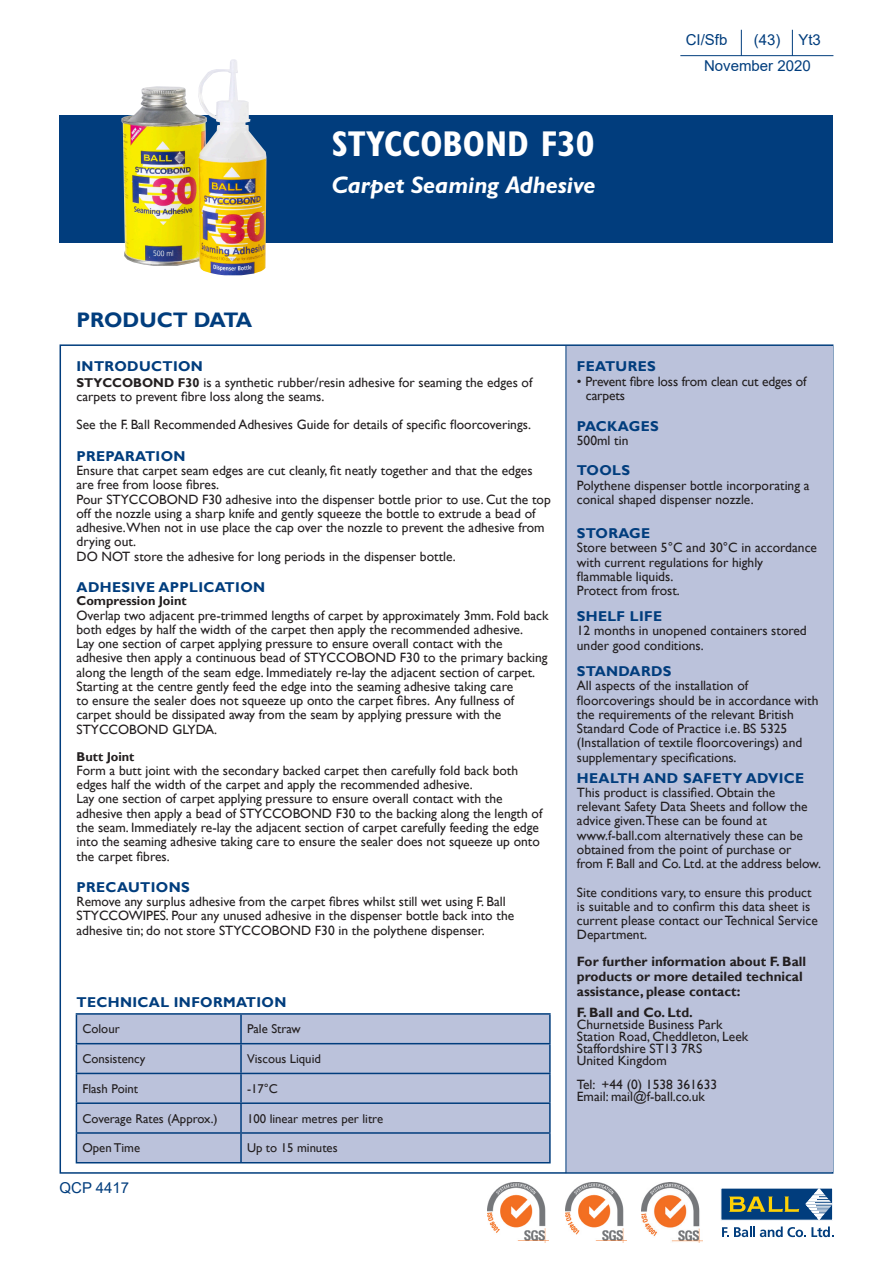
<style>
.page{position:relative;width:893px;height:1263px;background:#fff}
.page>*{position:absolute;margin:0;border:0;box-sizing:border-box;transform-origin:0 0}
.t1{font:700 condensed 36px "Gill Sans MT Std";color:#fff}
.t2{font:italic 700 24px "Gill Sans MT Std";color:#fff}
.t3{font:700 21px "Gill Sans";color:#013d7d}
.t4{font:15px "Arial";color:#013d7d}
.t5{font:700 14.25px "Gill Sans";letter-spacing:.025em;color:#013d7d}
.t6{font:13.5px/14.2px "Gill Sans";color:#231f20}
.t7{font:700 13.5px/15px "Gill Sans";color:#231f20}
.t8{font:12.75px "Gill Sans";color:#231f20}
.t9{font:700 12.75px "Gill Sans";color:#231f20}
.s1{font-weight:700;font-size:12.75px}
</style>
<div class="page">
<div style="left:566px;top:346px;width:267px;height:826px;background:#bbc2db"></div>
<hr style="left:680px;top:55px;width:153px;height:1px;background:#013d7d">
<svg style="left:741px;top:30px;width:1px;height:26px"></svg>
<svg style="left:792px;top:30px;width:1px;height:25px"></svg>
<div style="left:60px;top:115px;width:773px;height:127px;background:#013d7d"></div>
<hr style="left:566px;top:346px;width:1px;height:827px;background:#013d7d">
<div style="left:77px;top:1015px;width:472px;height:147px;background:#bbc2db"></div>
<hr style="left:76px;top:1013px;width:165px;height:2px;background:#013d7d">
<hr style="left:241px;top:1013px;width:310px;height:2px;background:#013d7d">
<hr style="left:240px;top:1015px;width:2px;height:28px;background:#013d7d">
<hr style="left:549px;top:1015px;width:2px;height:28px;background:#013d7d">
<hr style="left:76px;top:1043px;width:165px;height:1px;background:#013d7d">
<hr style="left:241px;top:1043px;width:310px;height:1px;background:#013d7d">
<hr style="left:240px;top:1044px;width:2px;height:29px;background:#013d7d">
<hr style="left:549px;top:1044px;width:2px;height:29px;background:#013d7d">
<hr style="left:76px;top:1073px;width:165px;height:1px;background:#013d7d">
<hr style="left:241px;top:1073px;width:310px;height:1px;background:#013d7d">
<hr style="left:240px;top:1074px;width:2px;height:28px;background:#013d7d">
<hr style="left:549px;top:1074px;width:2px;height:28px;background:#013d7d">
<hr style="left:76px;top:1102px;width:165px;height:2px;background:#013d7d">
<hr style="left:241px;top:1102px;width:310px;height:2px;background:#013d7d">
<hr style="left:240px;top:1104px;width:2px;height:28px;background:#013d7d">
<hr style="left:549px;top:1104px;width:2px;height:28px;background:#013d7d">
<hr style="left:76px;top:1132px;width:165px;height:2px;background:#013d7d">
<svg style="left:76px;top:1015px;width:1px;height:147px"></svg>
<hr style="left:241px;top:1132px;width:310px;height:2px;background:#013d7d">
<hr style="left:240px;top:1134px;width:2px;height:28px;background:#013d7d">
<hr style="left:549px;top:1134px;width:2px;height:28px;background:#013d7d">
<hr style="left:76px;top:1162px;width:165px;height:1px;background:#013d7d">
<hr style="left:241px;top:1162px;width:310px;height:1px;background:#013d7d">
<svg style="left:722px;top:1226px;width:111px;height:11px"></svg>
<div style="left:721px;top:1188px;width:112px;height:32px;background:#013d7d"></div>
<svg style="left:729px;top:1196px;width:70px;height:16px"></svg>
<svg style="left:805px;top:1188px;width:28px;height:32px"></svg>
<img style="left:121px;top:59px;width:145px;height:216px">
<img style="left:642px;top:1183px;width:61px;height:59px">
<img style="left:565px;top:1183px;width:61px;height:59px">
<img style="left:488px;top:1183px;width:61px;height:59px">
<p class="t1" style="left:332px;top:123px;width:264px">STYCCOBOND F30</p>
<p class="t2" style="left:332px;top:170px;width:265px">Carpet Seaming Adhesive</p>
<p class="t4" style="left:686px;top:30px;width:43px">CI/Sfb</p>
<p class="t4" style="left:754px;top:30px;width:28px">(43)</p>
<p class="t4" style="left:798px;top:30px;width:24px">Yt3</p>
<p class="t4" style="left:704px;top:56px;width:108px">November 2020</p>
<p class="t3" style="left:77px;top:307px;width:177px">PRODUCT DATA</p>
<p class="t5" style="left:77px;top:358px;width:128px">INTRODUCTION</p>
<p class="t6" style="left:77px;top:375px;width:457px"><span class="s1">STYCCOBOND F30</span> is a synthetic rubber/resin adhesive for seaming the edges of carpets to prevent fibre loss along the seams.</p>
<p class="t6" style="left:77px;top:418px;width:456px">See the F. Ball Recommended Adhesives Guide for details of specific floorcoverings.</p>
<p class="t5" style="left:77px;top:447px;width:111px">PREPARATION</p>
<p class="t6" style="left:77px;top:464px;width:458px">Ensure that carpet seam edges are cut cleanly, fit neatly together and that the edges are free from loose fibres.</p>
<p class="t6" style="left:77px;top:492px;width:476px">Pour STYCCOBOND F30 adhesive into the dispenser bottle prior to use. Cut the top off the nozzle using a sharp knife and gently squeeze the bottle to extrude a bead of adhesive.When not in use place the cap over the nozzle to prevent the adhesive from drying out.</p>
<p class="t6" style="left:77px;top:549px;width:381px">DO NOT store the adhesive for long periods in the dispenser bottle.</p>
<p class="t5" style="left:77px;top:579px;width:190px">ADHESIVE APPLICATION</p>
<p class="t9" style="left:77px;top:593px;width:112px">Compression Joint</p>
<p class="t6" style="left:77px;top:608px;width:474px">Overlap two adjacent pre-trimmed lengths of carpet by approximately 3mm. Fold back both edges by half the width of the carpet then apply the recommended adhesive.</p>
<p class="t6" style="left:77px;top:637px;width:473px">Lay one section of carpet applying pressure to ensure overall contact with the adhesive then apply a continuous bead of STYCCOBOND F30 to the primary backing along the length of the seam edge. Immediately re-lay the adjacent section of carpet.</p>
<p class="t6" style="left:77px;top:679px;width:439px">Starting at the centre gently feed the edge into the seaming adhesive taking care to ensure the sealer does not squeeze up onto the carpet fibres. Any fullness of carpet should be dissipated away from the seam by applying pressure with the STYCCOBOND GLYDA.</p>
<p class="t9" style="left:77px;top:749px;width:59px">Butt Joint</p>
<p class="t6" style="left:77px;top:763px;width:443px">Form a butt joint with the secondary backed carpet then carefully fold back both edges half the width of the carpet and apply the recommended adhesive.</p>
<p class="t6" style="left:77px;top:792px;width:467px">Lay one section of carpet applying pressure to ensure overall contact with the adhesive then apply a bead of STYCCOBOND F30 to the backing along the length of the seam. Immediately re-lay the adjacent section of carpet carefully feeding the edge into the seaming adhesive taking care to ensure the sealer does not squeeze up onto the carpet fibres.</p>
<p class="t5" style="left:77px;top:878px;width:115px">PRECAUTIONS</p>
<p class="t6" style="left:77px;top:895px;width:439px">Remove any surplus adhesive from the carpet fibres whilst still wet using F. Ball<br>STYCCOWIPES. Pour any unused adhesive in the dispenser bottle back into the adhesive tin; do not store STYCCOBOND F30 in the polythene dispenser.</p>
<p class="t5" style="left:77px;top:993px;width:211px">TECHNICAL INFORMATION</p>
<p class="t8" style="left:82px;top:1021px;width:39px">Colour</p>
<p class="t8" style="left:247px;top:1021px;width:55px">Pale Straw</p>
<p class="t8" style="left:82px;top:1051px;width:64px">Consistency</p>
<p class="t8" style="left:247px;top:1051px;width:75px">Viscous Liquid</p>
<p class="t8" style="left:82px;top:1081px;width:57px">Flash Point</p>
<p class="t8" style="left:247px;top:1081px;width:32px">-17°C</p>
<p class="t8" style="left:82px;top:1111px;width:137px">Coverage Rates (Approx.)</p>
<p class="t8" style="left:247px;top:1111px;width:138px">100 linear metres per litre</p>
<p class="t8" style="left:82px;top:1140px;width:59px">Open Time</p>
<p class="t8" style="left:247px;top:1140px;width:92px">Up to 15 minutes</p>
<p class="t4" style="left:60px;top:1177px;width:71px">QCP 4417</p>
<p class="t5" style="left:577px;top:358px;width:80px">FEATURES</p>
<p class="t6" style="left:577px;top:374px;width:231px">• Prevent fibre loss from clean cut edges of</p>
<p class="t6" style="left:586px;top:388px;width:41px">carpets</p>
<p class="t5" style="left:577px;top:418px;width:83px">PACKAGES</p>
<p class="t6" style="left:577px;top:434px;width:53px">500ml tin</p>
<p class="t5" style="left:577px;top:462px;width:55px">TOOLS</p>
<p class="t6" style="left:577px;top:478px;width:234px">Polythene dispenser bottle incorporating a conical shaped dispenser nozzle.</p>
<p class="t5" style="left:577px;top:525px;width:75px">STORAGE</p>
<p class="t6" style="left:577px;top:541px;width:242px">Store between 5°C and 30°C in accordance with current regulations for highly flammable liquids.</p>
<p class="t6" style="left:577px;top:584px;width:104px">Protect from frost.</p>
<p class="t5" style="left:577px;top:608px;width:87px">SHELF LIFE</p>
<p class="t6" style="left:577px;top:624px;width:231px">12 months in unopened containers stored under good conditions.</p>
<p class="t5" style="left:577px;top:663px;width:96px">STANDARDS</p>
<p class="t6" style="left:577px;top:679px;width:243px">All aspects of the installation of floorcoverings should be in accordance with the requirements of the relevant British Standard Code of Practice i.e. BS 5325 (Installation of textile floorcoverings) and supplementary specifications.</p>
<p class="t5" style="left:577px;top:769px;width:229px">HEALTH AND SAFETY ADVICE</p>
<p class="t6" style="left:577px;top:785px;width:232px">This product is classified. Obtain the relevant Safety Data Sheets and follow the advice given.These can be found at</p>
<p class="t6" style="left:577px;top:828px;width:246px">www.f-ball.com alternatively these can be obtained from the point of purchase or<br>from F. Ball and Co. Ltd. at the address below.</p>
<p class="t6" style="left:577px;top:885px;width:242px">Site conditions vary, to ensure this product is suitable and to confirm this data sheet is current please contact our Technical Service Department.</p>
<p class="t7" style="left:577px;top:954px;width:231px">For further information about F. Ball products or more detailed technical assistance, please contact:</p>
<p class="t7" style="left:577px;top:1005px;width:118px">F. Ball and Co. Ltd.</p>
<p class="t6" style="left:577px;top:1018px;width:147px">Churnetside Business Park</p>
<p class="t6" style="left:577px;top:1030px;width:173px">Station Road, Cheddleton, Leek</p>
<p class="t6" style="left:577px;top:1042px;width:127px">Staffordshire ST13 7RS</p>
<p class="t6" style="left:577px;top:1054px;width:91px">United Kingdom</p>
<p class="t6" style="left:577px;top:1078px;width:142px">Tel: +44 (0) 1538 361633</p>
<p class="t6" style="left:577px;top:1090px;width:130px">Email: mail@f-ball.co.uk</p>
</div>
